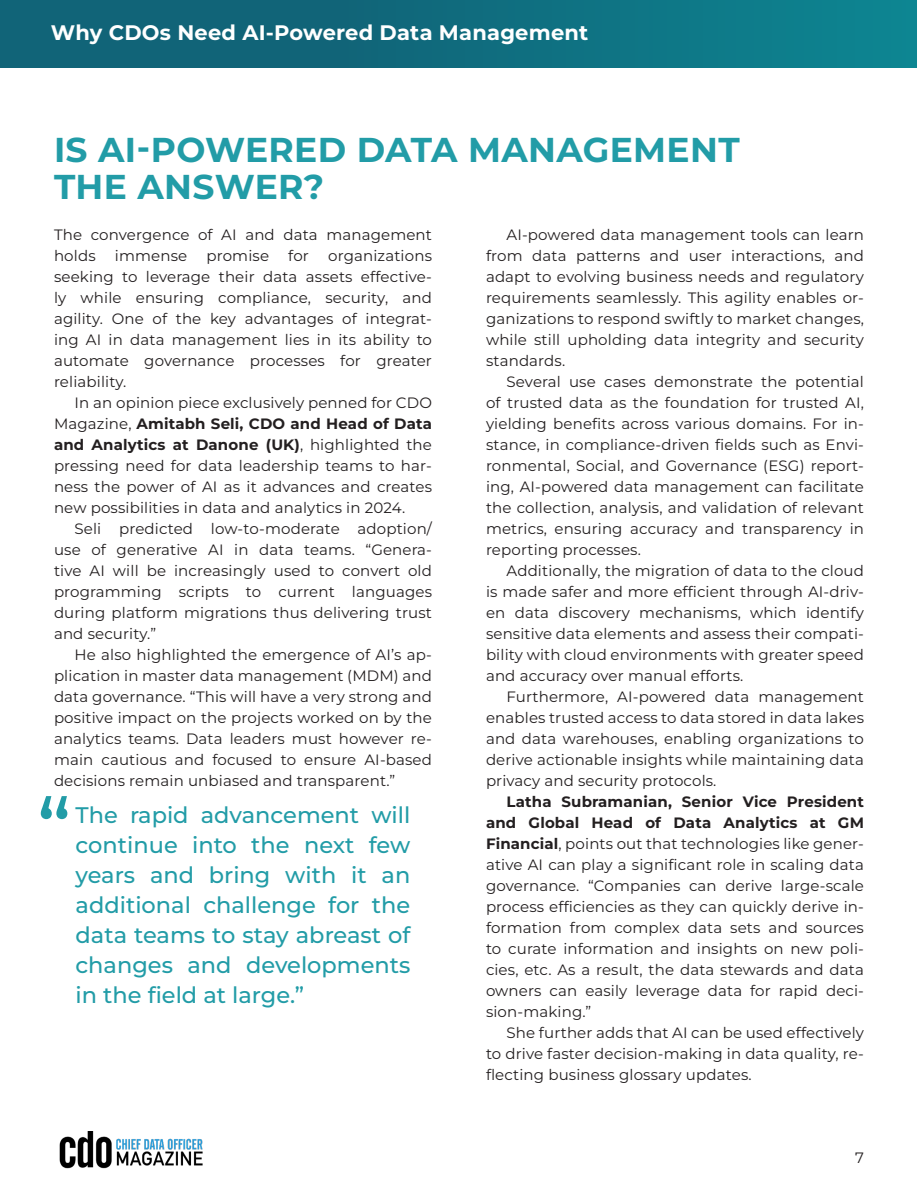
<style>
.page{position:relative;width:918px;height:1188px;background:#fff}
.page>*{position:absolute;margin:0;border:0;box-sizing:border-box;transform-origin:0 0}
.t1{font:500 82.5px "Montserrat";color:#229ca7}
.t2{font:700 34.5px/37.5px "Montserrat";letter-spacing:.01em;color:#229ca7}
.t3{font:500 22.5px/30px "Montserrat";color:#229ca7;text-align:justify}
.t4{font:700 21px "Montserrat";letter-spacing:.01em;color:#fff}
.t5{font:15px/21px "Montserrat";letter-spacing:.01em;color:#231f20;text-align:justify}
.s1{font-weight:700}
</style>
<div class="page">
<div style="left:0;top:0;width:918px;height:68px;background:linear-gradient(to right,#125c72,#0d828f)"></div>
<img style="left:59px;top:1131px;width:144px;height:38px">
<p class="t4" style="left:51px;top:18px;width:539px">Why CDOs Need AI-Powered Data Management</p>
<p class="t2" style="left:54px;top:130px;width:687px">IS AI-POWERED DATA MANAGEMENT<br>THE ANSWER?</p>
<p class="t5" style="left:54px;top:224px;width:380px">The convergence of AI and data management holds</p>
<p class="t5" style="left:115px;top:245px;width:74px">immense</p>
<p class="t5" style="left:206px;top:245px;width:64px">promise</p>
<p class="t5" style="left:288px;top:245px;width:22px">for</p>
<p class="t5" style="left:54px;top:245px;width:380px;text-indent:274px">organizations seeking to leverage their data assets effective&shy;ly while ensuring compliance, security, and agility. One of the key advantages of integrat&shy;ing AI in data management lies in its ability to automate governance processes for greater reliability.</p>
<p class="t5" style="left:54px;top:392px;width:380px;text-indent:21px">In an opinion piece exclusively penned for CDO Magazine, <span class="s1">Amitabh Seli, CDO and Head of Data and Analytics at Danone (UK)</span>, highlighted the pressing need for data leadership teams to har&shy;ness the power of AI as it advances and creates new possibilities in data and analytics in 2024.</p>
<p class="t5" style="left:54px;top:518px;width:380px;text-indent:21px">Seli predicted low-to-moderate adoption/ use of generative AI in data teams. “Genera&shy;tive AI will be increasingly used to convert old programming scripts to current languages during platform migrations thus delivering trust and security.”</p>
<p class="t5" style="left:54px;top:644px;width:380px;text-indent:21px">He also highlighted the emergence of AI’s ap&shy;plication in master data management (MDM) and data governance. “This will have a very strong and positive impact on the projects worked on by the analytics teams. Data leaders must however re&shy;main cautious and focused to ensure AI-based decisions remain unbiased and transparent.”</p>
<p class="t3" style="left:76px;top:800px;width:336px">The rapid advancement will continue into the next few years and bring with it an additional challenge for the data teams to stay abreast of changes and developments in the field at large.”</p>
<p class="t1" style="left:37px;top:773px;width:36px">“</p>
<p class="t5" style="left:486px;top:224px;width:380px;text-indent:21px">AI-powered data management tools can learn from data patterns and user interactions, and adapt to evolving business needs and regulatory requirements seamlessly. This agility enables or&shy;ganizations to respond swiftly to market changes, while still upholding data integrity and security standards.</p>
<p class="t5" style="left:486px;top:371px;width:380px;text-indent:21px">Several use cases demonstrate the potential of trusted data as the foundation for trusted AI, yielding benefits across various domains. For in&shy;stance, in compliance-driven fields such as Envi&shy;ronmental, Social, and Governance (ESG) report&shy;ing, AI-powered data management can facilitate the collection, analysis, and validation of relevant metrics, ensuring accuracy and transparency in reporting processes.</p>
<p class="t5" style="left:486px;top:560px;width:380px;text-indent:21px">Additionally, the migration of data to the cloud is made safer and more efficient through AI-driv&shy;en data discovery mechanisms, which identify sensitive data elements and assess their compati&shy;bility with cloud environments with greater speed and accuracy over manual efforts.</p>
<p class="t5" style="left:486px;top:686px;width:380px;text-indent:21px">Furthermore, AI-powered data management enables trusted access to data stored in data lakes and data warehouses, enabling organizations to derive actionable insights while maintaining data privacy and security protocols.</p>
<p class="t5" style="left:486px;top:791px;width:380px;text-indent:21px"><span class="s1">Latha Subramanian, Senior Vice President and Global Head of Data Analytics at GM Financial</span>, points out that technologies like gener&shy;ative AI can play a significant role in scaling data governance. “Companies can derive large-scale process efficiencies as they can quickly derive in&shy;formation from complex data sets and sources to curate information and insights on new poli&shy;cies, etc. As a result, the data stewards and data owners can easily leverage data for rapid deci&shy;sion-making.”</p>
<p class="t5" style="left:486px;top:1022px;width:380px;text-indent:21px">She further adds that AI can be used effectively to drive faster decision-making in data quality, re&shy;flecting business glossary updates.</p>
<p class="t5" style="left:855px;top:1147px;width:10px">7</p>
</div>
